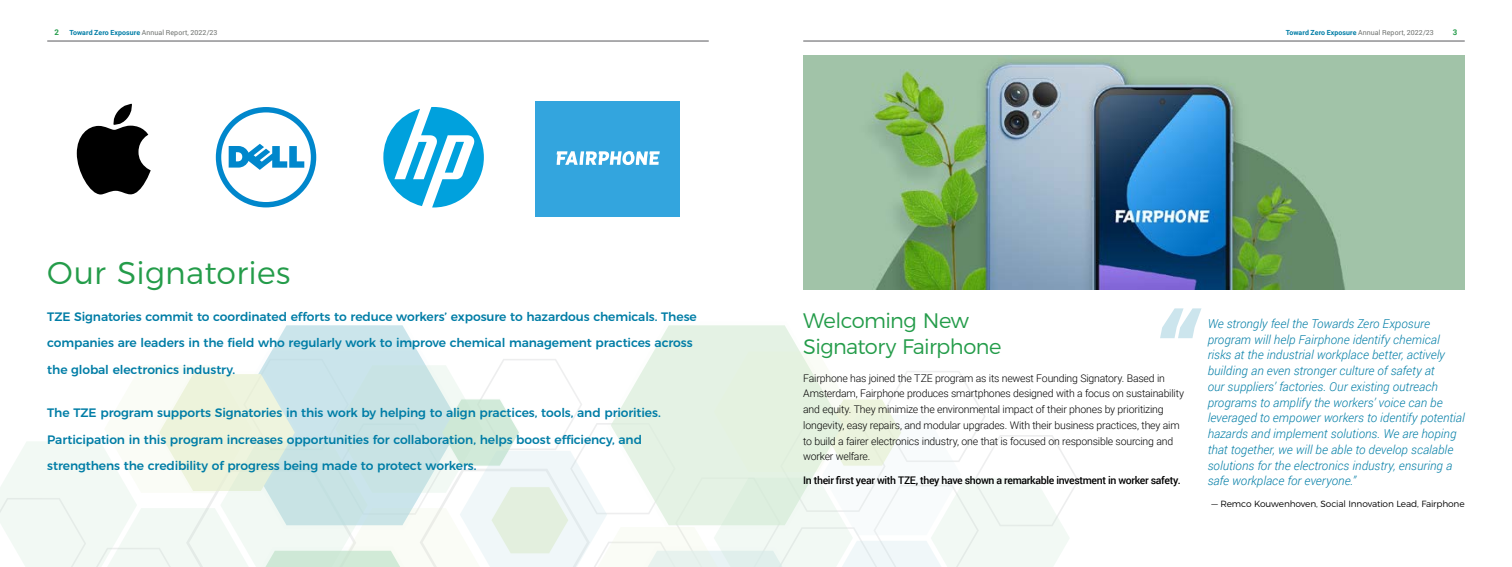
<style>
.page{position:relative;width:1512px;height:567px;background:#fff}
.page>*{position:absolute;margin:0;border:0;box-sizing:border-box;transform-origin:0 0}
.t1{font:300 31.5px "Montserrat";letter-spacing:.01em;color:#249c4a}
.t2{font:300 21px/26.2px "Montserrat";letter-spacing:-.03em;color:#249c4a}
.t3{font:500 12.25px/26.8px "Montserrat";letter-spacing:-.01em;color:#007da6}
.t4{font:italic 300 12.25px/15.8px "Roboto";color:#007da6}
.t5{font:300 10.5px/15.8px "Roboto";letter-spacing:-.02em;color:#000}
.t6{font:500 10.5px "Roboto";letter-spacing:-.03em;color:#000}
.t7{font:300 9.01px "Montserrat";letter-spacing:-.015em;color:#000}
.t8{font:700 7.88px "Roboto";color:#249c4a}
.t9{font:7px "Roboto";letter-spacing:.01em;color:#707370}
.s1{font-weight:700;color:#007da6}
</style>
<div class="page">
<svg style="left:284px;top:325px;width:121px;height:4px"></svg>
<svg style="left:271px;top:329px;width:147px;height:23px;fill:#cbe5eb"></svg>
<svg style="left:667px;top:325px;width:120px;height:4px"></svg>
<svg style="left:653px;top:329px;width:147px;height:23px;fill:#e4f2e4"></svg>
<svg style="left:0;top:352px;width:1079px;height:215px"></svg>
<img style="left:803px;top:55px;width:662px;height:234px">
<svg style="left:77px;top:104px;width:74px;height:91px"></svg>
<svg style="left:216px;top:107px;width:100px;height:100px"></svg>
<svg style="left:383px;top:107px;width:101px;height:100px"></svg>
<div style="left:536px;top:101px;width:144px;height:115px;background:#33a5de"></div>
<svg style="left:557px;top:151px;width:103px;height:14px"></svg>
<svg style="left:1160px;top:308px;width:41px;height:30px"></svg>
<hr style="left:47px;top:41px;width:662px;height:1px;background:#59595c">
<hr style="left:803px;top:41px;width:662px;height:1px;background:#59595c">
<p class="t8" style="left:54px;top:27px;width:6px">2</p>
<p class="t9" style="left:69px;top:27px;width:150px"><span class="s1">Toward Zero Exposure</span> Annual Report, 2022/23</p>
<p class="t9" style="left:1286px;top:27px;width:150px"><span class="s1">Toward Zero Exposure</span> Annual Report, 2022/23</p>
<p class="t8" style="left:1453px;top:27px;width:6px">3</p>
<h1 class="t1" style="left:47px;top:248px;width:245px">Our Signatories</h1>
<p class="t3" style="left:47px;top:302px;width:651px">TZE Signatories commit to coordinated efforts to reduce workers’ exposure to hazardous chemicals. These companies are leaders in the field who regularly work to improve chemical management practices across the global electronics industry.</p>
<p class="t3" style="left:47px;top:398px;width:615px">The TZE program supports Signatories in this work by helping to align practices, tools, and priorities.<br>Participation in this program increases opportunities for collaboration, helps boost efficiency, and strengthens the credibility of progress being made to protect workers.</p>
<h2 class="t2" style="left:803px;top:305px;width:200px">Welcoming New<br>Signatory Fairphone</h2>
<p class="t5" style="left:803px;top:370px;width:382px">Fairphone has joined the TZE program as its newest Founding Signatory. Based in Amsterdam, Fairphone produces smartphones designed with a focus on sustainability and equity. They minimize the environmental impact of their phones by prioritizing longevity, easy repairs, and modular upgrades. With their business practices, they aim to build a fairer electronics industry, one that is focused on responsible sourcing and worker welfare.</p>
<p class="t6" style="left:803px;top:473px;width:379px">In their first year with TZE, they have shown a remarkable investment in worker safety.</p>
<p class="t4" style="left:1208px;top:315px;width:258px">We strongly feel the Towards Zero Exposure program will help Fairphone identify chemical risks at the industrial workplace better, actively building an even stronger culture of safety at<br>our suppliers’ factories. Our existing outreach programs to amplify the workers’ voice can be leveraged to empower workers to identify potential hazards and implement solutions. We are hoping that together, we will be able to develop scalable solutions for the electronics industry, ensuring a safe workplace for everyone.”</p>
<p class="t7" style="left:1212px;top:496px;width:255px">— Remco Kouwenhoven, Social Innovation Lead, Fairphone</p>
</div>
